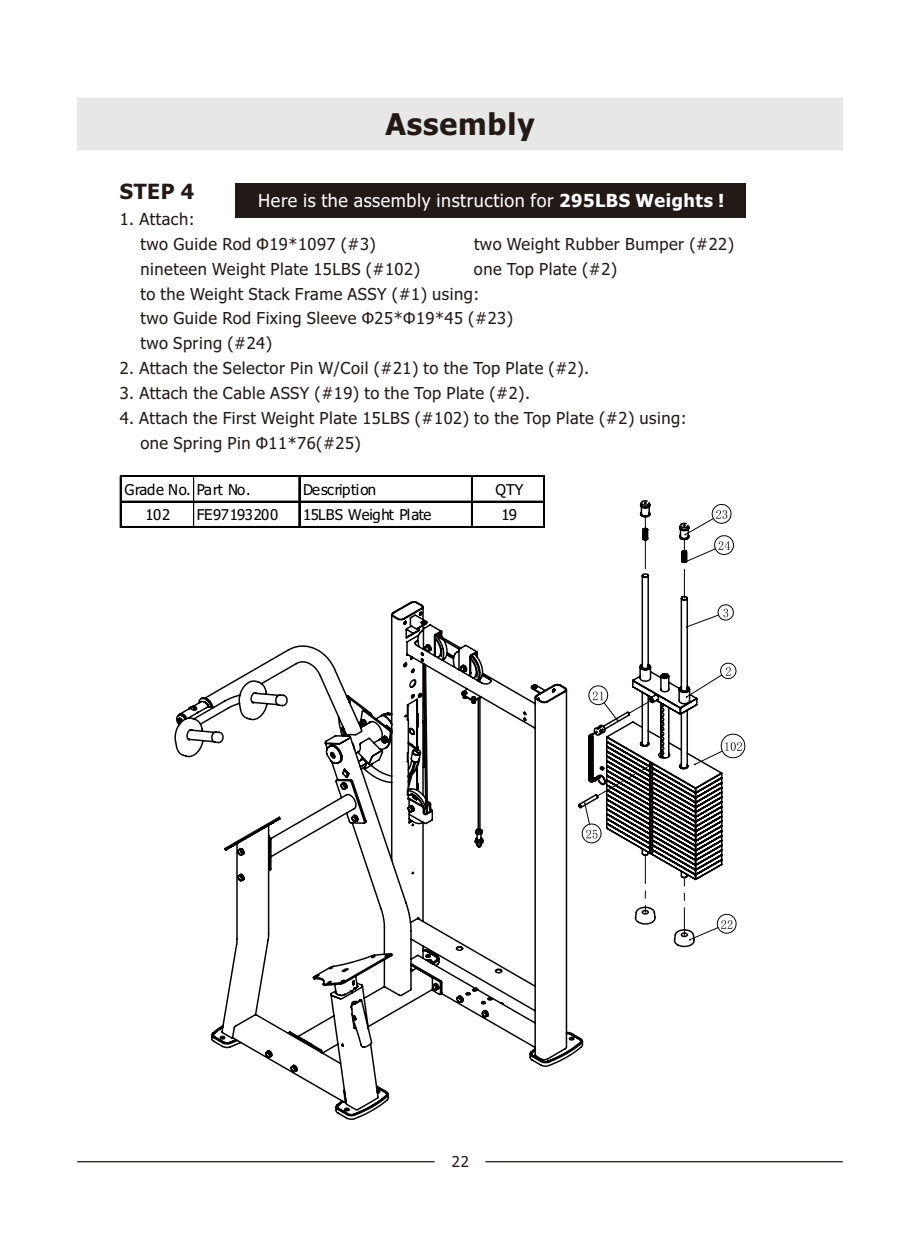
<style>
.page{position:relative;width:920px;height:1239px;background:#fff}
.page>*{position:absolute;margin:0;border:0;box-sizing:border-box;transform-origin:0 0}
.t1{font:700 30px "Tahoma";letter-spacing:.03em;color:#231916}
.t2{font:700 21px "Tahoma";color:#231916}
.t3{font:18px "Tahoma";letter-spacing:.03em;color:#fff}
.t4{font:16.5px/24.9px "Tahoma";letter-spacing:.03em;color:#231916}
.t5{font:15px "Tahoma";color:#231916}
.t6{font:14.85px "Tahoma";letter-spacing:-.02em;color:#000}
.s1{font-weight:700}
</style>
<div class="page">
<svg style="left:724px;top:504px;width:22px;height:430px"></svg>
<svg style="left:174px;top:499px;width:550px;height:621px"></svg>
<svg style="left:578px;top:517px;width:120px;height:423px"></svg>
<div style="left:77px;top:99px;width:766px;height:51px;background:#e7e7e7"></div>
<hr style="left:77px;top:1161px;width:357px;height:1px;background:#231916">
<hr style="left:485px;top:1161px;width:358px;height:1px;background:#231916">
<div style="left:235px;top:183px;width:511px;height:34px;background:#231916"></div>
<hr style="left:120px;top:476px;width:2px;height:52px;background:#000">
<hr style="left:193px;top:477px;width:1px;height:51px;background:#000">
<hr style="left:299px;top:477px;width:1px;height:51px;background:#000">
<hr style="left:471px;top:477px;width:2px;height:51px;background:#000">
<hr style="left:543px;top:477px;width:2px;height:51px;background:#000">
<hr style="left:122px;top:475px;width:423px;height:1px;background:#000">
<hr style="left:122px;top:476px;width:423px;height:1px;background:#000">
<hr style="left:122px;top:501px;width:423px;height:2px;background:#000">
<hr style="left:122px;top:526px;width:423px;height:2px;background:#000">
<h1 class="t1" style="left:385px;top:112px;width:151px">Assembly</h1>
<p class="t2" style="left:120px;top:183px;width:76px">STEP 4</p>
<p class="t4" style="left:140px;top:208px;width:237px;text-indent:-21px">1. Attach:<br>two Guide Rod Φ19*1097 (#3)</p>
<p class="t3" style="left:258px;top:194px;width:468px">Here is the assembly instruction for <span class="s1">295LBS Weights !</span></p>
<p class="t4" style="left:474px;top:233px;width:262px">two Weight Rubber Bumper (#22)</p>
<p class="t4" style="left:140px;top:258px;width:478px;text-indent:333px">one Top Plate (#2) to the Weight Stack Frame ASSY (#1) using:<br>two Guide Rod Fixing Sleeve Φ25*Φ19*45 (#23)<br>two Spring (#24)</p>
<p class="t4" style="left:120px;top:357px;width:471px">2. Attach the Selector Pin W/Coil (#21) to the Top Plate (#2).</p>
<p class="t4" style="left:120px;top:382px;width:412px">3. Attach the Cable ASSY (#19) to the Top Plate (#2).</p>
<p class="t4" style="left:140px;top:407px;width:548px;text-indent:-21px">4. Attach the First Weight Plate 15LBS (#102) to the Top Plate (#2) using: one Spring Pin Φ11*76(#25)</p>
<p class="t4" style="left:140px;top:258px;width:281px">nineteen Weight Plate 15LBS (#102)</p>
<p class="t6" style="left:125px;top:484px;width:128px">Grade No. Part No.</p>
<p class="t6" style="left:303px;top:484px;width:74px">Description</p>
<p class="t6" style="left:495px;top:484px;width:30px">QTY</p>
<p class="t6" style="left:146px;top:509px;width:26px">102</p>
<p class="t6" style="left:197px;top:509px;width:83px">FE97193200</p>
<p class="t6" style="left:303px;top:509px;width:129px">15LBS Weight Plate</p>
<p class="t6" style="left:501px;top:509px;width:17px">19</p>
<p class="t5" style="left:452px;top:1156px;width:19px">22</p>
</div>
